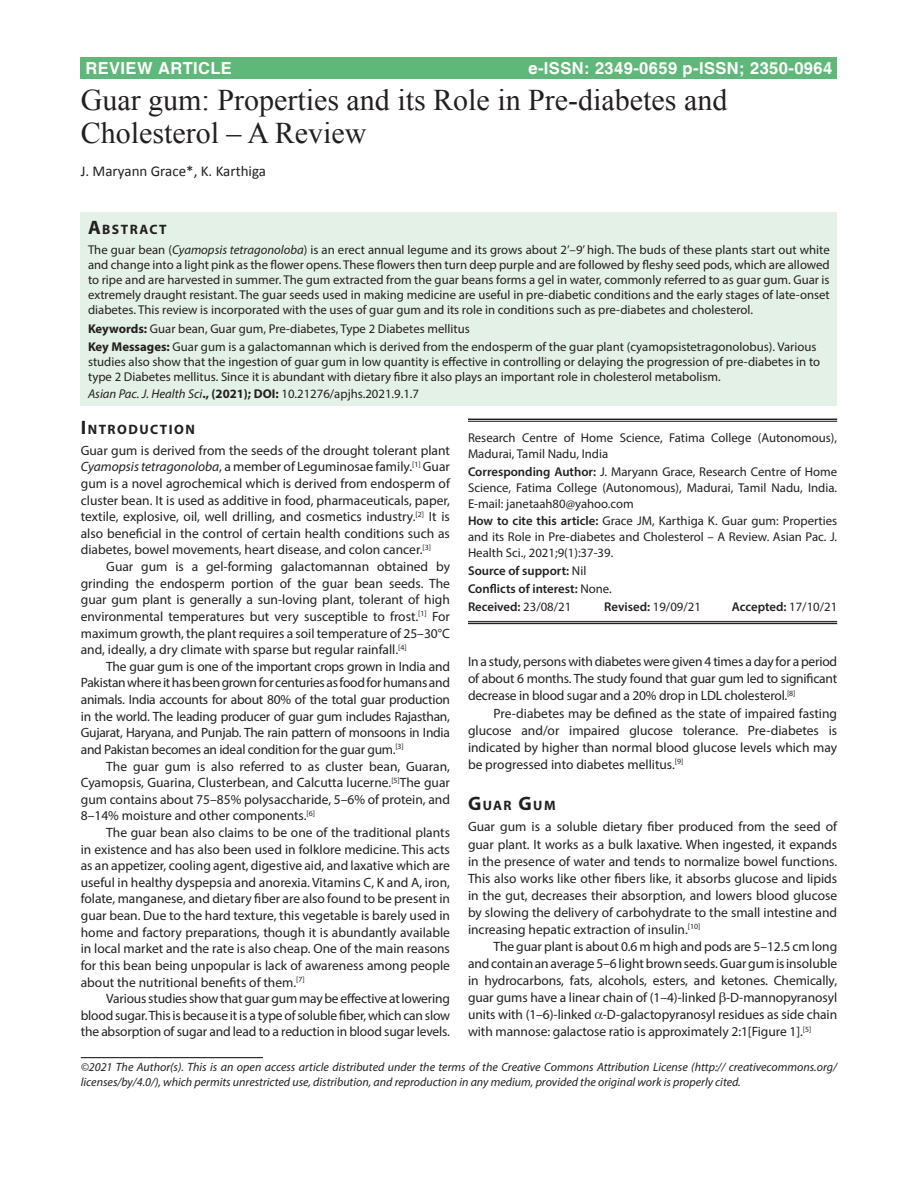
<style>
.page{position:relative;width:918px;height:1188px;background:#fff}
.page>*{position:absolute;margin:0;border:0;box-sizing:border-box;transform-origin:0 0}
.AT{font:30px/33px "Times New Roman";color:#231f20}
.AH{font:700 16.5px "Helvetica";letter-spacing:.025em;color:#fff}
.AU{font:15px "Calibri";color:#231f20}
.ABSH{font:700 13.65px "Myriad Pro";letter-spacing:.105em;color:#231f20}
.TX{font:13.5px/16.6px "Myriad Pro";letter-spacing:-.005em;color:#231f20;text-align:justify}
.TXFL{font:13.5px/16.6px "Myriad Pro";color:#231f20;text-align:justify}
.ABS{font:12.75px/15px "Myriad Pro";color:#231f20;text-align:justify}
.KWD{font:12.75px/15px "Myriad Pro";color:#231f20}
.HTC{font:12.75px/15.8px "Myriad Pro";color:#231f20;text-align:justify}
.ADD{font:12.75px/15.8px "Myriad Pro";color:#231f20;text-align:justify}
.AFF{font:12.75px/15.8px "Myriad Pro";color:#231f20}
.HIS{font:600 12.75px "Myriad Pro";color:#231f20}
.HTC-2{font:600 12.75px "Myriad Pro";color:#231f20}
.CR{font:italic 12px/15px "Myriad Pro";color:#231f20}
.s1{font-size:19.5px}
.s2{font-style:italic}
.s3{font-weight:700}
.s4{font-weight:600}
.s5{font-weight:400}
</style>
<div class="page">
<div style="left:81px;top:57px;width:756px;height:22px;background:#5fb879"></div>
<div style="left:81px;top:212px;width:756px;height:194px;background:#e4f1e6"></div>
<hr style="left:81px;top:1057px;width:182px;height:1px;background:#231f20">
<hr style="left:468px;top:419px;width:369px;height:1px;background:#231f20">
<hr style="left:468px;top:421px;width:369px;height:1px;background:#231f20">
<hr style="left:468px;top:621px;width:369px;height:1px;background:#231f20">
<hr style="left:468px;top:623px;width:369px;height:1px;background:#231f20">
<p class="AH" style="left:85px;top:58px;width:148px">REVIEW ARTICLE</p>
<p class="AH" style="left:528px;top:58px;width:305px">e-ISSN: 2349-0659 p-ISSN; 2350-0964</p>
<p class="AT" style="left:81px;top:83px;width:648px">Guar gum: Properties and its Role in Pre-diabetes and<br>Cholesterol – A Review</p>
<p class="AU" style="left:81px;top:161px;width:187px">J. Maryann Grace*, K. Karthiga</p>
<p class="ABSH" style="left:88px;top:220px;width:80px"><span class="s1">A</span>BSTRACT</p>
<p class="ABS" style="left:88px;top:242px;width:743px">The guar bean (<span class="s2">Cyamopsis tetragonoloba</span>) is an erect annual legume and its grows about 2’–9’ high. The buds of these plants start out white and change into a light pink as the flower opens. These flowers then turn deep purple and are followed by fleshy seed pods, which are allowed to ripe and are harvested in summer. The gum extracted from the guar beans forms a gel in water, commonly referred to as guar gum. Guar is extremely draught resistant. The guar seeds used in making medicine are useful in pre-diabetic conditions and the early stages of late-onset diabetes. This review is incorporated with the uses of guar gum and its role in conditions such as pre-diabetes and cholesterol.</p>
<p class="KWD" style="left:88px;top:321px;width:383px"><span class="s3">Keywords:</span> Guar bean, Guar gum, Pre-diabetes, Type 2 Diabetes mellitus</p>
<p class="KWD" style="left:88px;top:339px;width:734px"><span class="s3">Key Messages:</span> Guar gum is a galactomannan which is derived from the endosperm of the guar plant (cyamopsistetragonolobus). Various studies also show that the ingestion of guar gum in low quantity is effective in controlling or delaying the progression of pre-diabetes in to type 2 Diabetes mellitus. Since it is abundant with dietary fibre it also plays an important role in cholesterol metabolism.</p>
<p class="KWD" style="left:88px;top:386px;width:333px"><span class="s2">Asian Pac. J. Health Sci</span><span class="s3">., (2021); DOI:</span> 10.21276/apjhs.2021.9.1.7</p>
<h1 class="ABSH" style="left:81px;top:420px;width:116px"><span class="s1">I</span>NTRODUCTION</h1>
<p class="TXFL" style="left:81px;top:442px;width:371px">Guar gum is derived from the seeds of the drought tolerant plant <span class="s2">Cyamopsis tetragonoloba</span>, a member of Leguminosae family.<sup>[1]</sup> Guar gum is a novel agrochemical which is derived from endosperm of cluster bean. It is used as additive in food, pharmaceuticals, paper, textile, explosive, oil, well drilling, and cosmetics industry.<sup>[2]</sup> It is also beneficial in the control of certain health conditions such as diabetes, bowel movements, heart disease, and colon cancer.<sup>[3]</sup></p>
<p class="TX" style="left:81px;top:558px;width:371px;text-indent:26px">Guar gum is a gel-forming galactomannan obtained by grinding the endosperm portion of the guar bean seeds. The guar gum plant is generally a sun-loving plant, tolerant of high environmental temperatures but very susceptible to frost.<sup>[1]</sup> For maximum growth, the plant requires a soil temperature of 25–30°C and, ideally, a dry climate with sparse but regular rainfall.<sup>[4]</sup></p>
<p class="TX" style="left:81px;top:658px;width:371px;text-indent:26px">The guar gum is one of the important crops grown in India and Pakistan where it has been grown for centuries as food for humans and animals. India accounts for about 80% of the total guar production in the world. The leading producer of guar gum includes Rajasthan, Gujarat, Haryana, and Punjab. The rain pattern of monsoons in India and Pakistan becomes an ideal condition for the guar gum.<sup>[3]</sup></p>
<p class="TX" style="left:81px;top:757px;width:371px;text-indent:26px">The guar gum is also referred to as cluster bean, Guaran, Cyamopsis, Guarina, Clusterbean, and Calcutta lucerne.<sup>[5]</sup>The guar gum contains about 75–85% polysaccharide, 5–6% of protein, and 8–14% moisture and other components.<sup>[6]</sup></p>
<p class="TX" style="left:81px;top:824px;width:371px;text-indent:26px">The guar bean also claims to be one of the traditional plants in existence and has also been used in folklore medicine. This acts as an appetizer, cooling agent, digestive aid, and laxative which are useful in healthy dyspepsia and anorexia. Vitamins C, K and A, iron, folate, manganese, and dietary fiber are also found to be present in guar bean. Due to the hard texture, this vegetable is barely used in home and factory preparations, though it is abundantly available in local market and the rate is also cheap. One of the main reasons for this bean being unpopular is lack of awareness among people about the nutritional benefits of them.<sup>[7]</sup></p>
<p class="TX" style="left:81px;top:990px;width:371px;text-indent:26px">Various studies show that guar gum may be effective at lowering blood sugar. This is because it is a type of soluble fiber, which can slow the absorption of sugar and lead to a reduction in blood sugar levels.</p>
<p class="AFF" style="left:468px;top:430px;width:371px">Research Centre of Home Science, Fatima College (Autonomous),<br>Madurai, Tamil Nadu, India</p>
<p class="ADD" style="left:468px;top:464px;width:371px"><span class="s4">Corresponding Author:</span> J. Maryann Grace, Research Centre of Home Science, Fatima College (Autonomous), Madurai, Tamil Nadu, India.<br>E-mail: janetaah80@yahoo.com</p>
<p class="HTC" style="left:468px;top:513px;width:371px"><span class="s4">How to cite this article:</span> Grace JM, Karthiga K. Guar gum: Properties and its Role in Pre-diabetes and Cholesterol – A Review. Asian Pac. J.<br>Health Sci., 2021;9(1):37-39.</p>
<p class="HTC-2" style="left:468px;top:562px;width:120px">Source of support: <span class="s5">Nil</span></p>
<p class="HTC-2" style="left:468px;top:580px;width:145px">Conflicts of interest: <span class="s5">None.</span></p>
<p class="HIS" style="left:468px;top:598px;width:105px">Received: <span class="s5">23/08/21</span></p>
<p class="HIS" style="left:604px;top:598px;width:98px">Revised: <span class="s5">19/09/21</span></p>
<p class="HIS" style="left:732px;top:598px;width:107px">Accepted: <span class="s5">17/10/21</span></p>
<p class="TX" style="left:468px;top:653px;width:371px;line-height:17.1px">In a study, persons with diabetes were given 4 times a day for a period of about 6 months. The study found that guar gum led to significant decrease in blood sugar and a 20% drop in LDL cholesterol.<sup>[8]</sup></p>
<p class="TX" style="left:468px;top:704px;width:371px;line-height:17.1px;text-indent:26px">Pre-diabetes may be defined as the state of impaired fasting glucose and/or impaired glucose tolerance. Pre-diabetes is indicated by higher than normal blood glucose levels which may be progressed into diabetes mellitus.<sup>[9]</sup></p>
<h1 class="ABSH" style="left:468px;top:797px;width:89px"><span class="s1">G</span>UAR <span class="s1">G</span>UM</h1>
<p class="TXFL" style="left:468px;top:818px;width:371px;line-height:17.1px">Guar gum is a soluble dietary fiber produced from the seed of guar plant. It works as a bulk laxative. When ingested, it expands in the presence of water and tends to normalize bowel functions.<br>This also works like other fibers like, it absorbs glucose and lipids in the gut, decreases their absorption, and lowers blood glucose by slowing the delivery of carbohydrate to the small intestine and increasing hepatic extraction of insulin.<sup>[10]</sup></p>
<p class="TX" style="left:468px;top:938px;width:371px;line-height:17.1px;text-indent:26px">The guar plant is about 0.6 m high and pods are 5–12.5 cm long and contain an average 5–6 light brown seeds. Guar gum is insoluble in hydrocarbons, fats, alcohols, esters, and ketones. Chemically, guar gums have a linear chain of (1–4)-linked -D-mannopyranosyl units with (1–6)-linked -D-galactopyranosyl residues as side chain with mannose: galactose ratio is approximately 2:1[Figure 1].<sup>[5]</sup></p>
<p class="CR" style="left:81px;top:1059px;width:758px">©2021 The Author(s). This is an open access article distributed under the terms of the Creative Commons Attribution License (http:// creativecommons.org/ licenses/by/4.0/), which permits unrestricted use, distribution, and reproduction in any medium, provided the original work is properly cited.</p>
</div>
